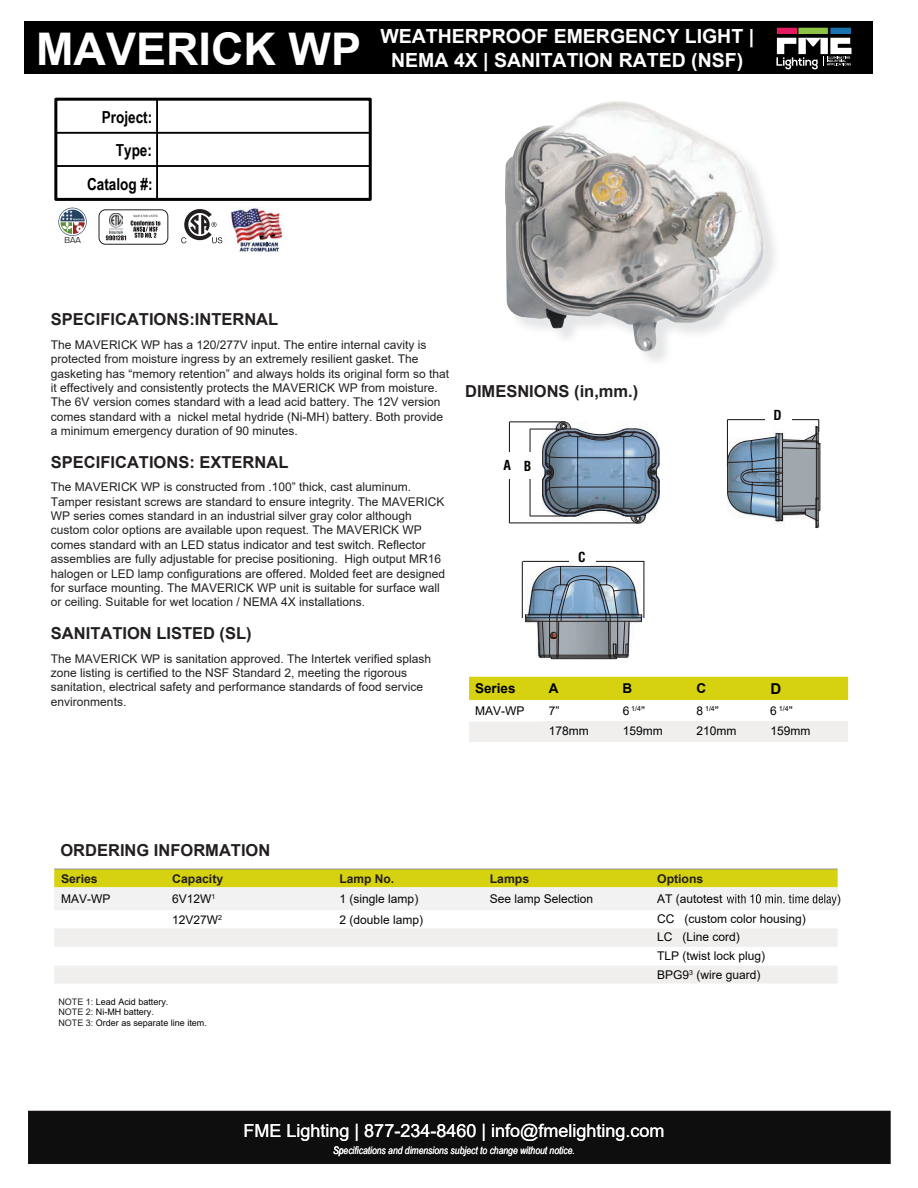
<style>
.page{position:relative;width:918px;height:1188px;background:#fff}
.page>*{position:absolute;margin:0;border:0;box-sizing:border-box;transform-origin:0 0}
.t1{font:700 45px "Arial";color:#fff}
.t2{font:700 19.5px/23.4px "Arial";color:#fff;text-align:center}
.t3{font:18px "Arial";color:#fff}
.t4{font:700 16.5px "Arial";color:#231f20}
.t5{font:700 16.5px/33.2px "Arial Narrow";color:#000;text-align:right}
.t6{font:700 15px "Arial";color:#000}
.t7{font:700 13.5px "Arial";color:#000}
.t8{font:700 condensed 13.5px "Helvetica";color:#040503}
.t9{font:12px/14.4px "Arial";color:#231f20}
.t10{font:12px/18.5px "Arial";color:#040503}
.t11{font:700 12px "Arial";color:#231f20}
.t12{font:12px "Arial";color:#000}
.t13{font:italic 10.5px "Arial Narrow";color:#fff}
.t14{font:9px/10.4px "Arial";color:#040503}
.t15{font:9px "Eurostile";color:#231f20}
.t16{font:7.05px "Arial";color:#000}
.s1{font-size:12px}
.s2{color:#231f20}
</style>
<div class="page">
<svg style="left:54px;top:929px;width:784px;height:54px;fill:#f0efee"></svg>
<hr style="left:650px;top:965px;width:188px;height:1px;background:#fff">
<hr style="left:54px;top:965px;width:111px;height:1px;background:#fff">
<hr style="left:165px;top:965px;width:168px;height:1px;background:#fff">
<hr style="left:333px;top:965px;width:150px;height:1px;background:#fff">
<hr style="left:483px;top:965px;width:167px;height:1px;background:#fff">
<svg style="left:54px;top:869px;width:784px;height:41px"></svg>
<div style="left:469px;top:677px;width:379px;height:23px;background:#d6d210"></div>
<div style="left:469px;top:721px;width:379px;height:21px;background:#f0efee"></div>
<hr style="left:469px;top:721px;width:74px;height:1px;background:#fff">
<svg style="left:542px;top:422px;width:118px;height:101px"></svg>
<hr style="left:509px;top:421px;width:56px;height:1px;background:#211d1e">
<hr style="left:509px;top:522px;width:129px;height:1px;background:#211d1e">
<hr style="left:530px;top:429px;width:34px;height:1px;background:#211d1e">
<hr style="left:530px;top:515px;width:37px;height:2px;background:#211d1e">
<hr style="left:509px;top:422px;width:1px;height:101px;background:#211d1e">
<hr style="left:530px;top:429px;width:1px;height:87px;background:#211d1e">
<svg style="left:525px;top:566px;width:117px;height:93px"></svg>
<hr style="left:522px;top:561px;width:1px;height:57px;background:#211d1e">
<hr style="left:643px;top:561px;width:1px;height:57px;background:#211d1e">
<hr style="left:523px;top:561px;width:121px;height:1px;background:#211d1e">
<svg style="left:727px;top:420px;width:93px;height:108px"></svg>
<hr style="left:727px;top:419px;width:92px;height:1px;background:#211d1e">
<hr style="left:727px;top:420px;width:1px;height:47px;background:#211d1e">
<div style="left:99px;top:210px;width:69px;height:35px;border:1px solid #231f20;border-radius:7px"></div>
<svg style="left:106px;top:215px;width:54px;height:25px"></svg>
<img style="left:109px;top:214px;width:14px;height:19px">
<img style="left:505px;top:101px;width:261px;height:251px">
<svg style="left:58px;top:208px;width:29px;height:28px"></svg>
<div style="left:504px;top:452px;width:11px;height:27px;background:#fff"></div>
<div style="left:525px;top:452px;width:10px;height:27px;background:#fff"></div>
<div style="left:569px;top:553px;width:27px;height:10px;background:#fff"></div>
<div style="left:765px;top:415px;width:27px;height:10px;background:#fff"></div>
<svg style="left:181px;top:209px;width:41px;height:34px"></svg>
<div style="left:24px;top:21px;width:849px;height:52px;background:#000"></div>
<svg style="left:776px;top:27px;width:76px;height:42px"></svg>
<div style="left:54px;top:98px;width:318px;height:103px;border:3px solid #000"></div>
<hr style="left:156px;top:99px;width:2px;height:100px;background:#000">
<hr style="left:56px;top:132px;width:314px;height:2px;background:#000">
<hr style="left:56px;top:165px;width:315px;height:2px;background:#000">
<div style="left:28px;top:1111px;width:862px;height:53px;background:#0f0e0e"></div>
<img style="left:231px;top:206px;width:52px;height:46px">
<h1 class="t1" style="left:36px;top:17px;width:326px">MAVERICK WP</h1>
<h2 class="t2" style="left:380px;top:25px;width:375px">WEATHERPROOF EMERGENCY LIGHT |<br>NEMA 4X | SANITATION RATED (NSF)</h2>
<h3 class="t5" style="left:87px;top:101px;width:67px">Project:<br>Type:<br>Catalog #:</h3>
<p class="t15" style="left:65px;top:236px;width:18px">BAA</p>
<h3 class="t4" style="left:51px;top:308px;width:229px">SPECIFICATIONS:INTERNAL</h3>
<p class="t9" style="left:51px;top:337px;width:400px">The MAVERICK WP has a 120/277V input. The entire internal cavity is protected from moisture ingress by an extremely resilient gasket. The gasketing has “memory retention” and always holds its original form so that it effectively and consistently protects the MAVERICK WP from moisture.<br>The 6V version comes standard with a lead acid battery. The 12V version comes standard with a nickel metal hydride (Ni-MH) battery. Both provide a minimum emergency duration of 90 minutes.</p>
<h3 class="t4" style="left:51px;top:450px;width:239px">SPECIFICATIONS: EXTERNAL</h3>
<p class="t9" style="left:51px;top:480px;width:396px">The MAVERICK WP is constructed from .100” thick, cast aluminum.<br>Tamper resistant screws are standard to ensure integrity. The MAVERICK WP series comes standard in an industrial silver gray color although custom color options are available upon request. The MAVERICK WP comes standard with an LED status indicator and test switch. Reflector assemblies are fully adjustable for precise positioning. High output MR16 halogen or LED lamp configurations are offered. Molded feet are designed for surface mounting. The MAVERICK WP unit is suitable for surface wall or ceiling. Suitable for wet location / NEMA 4X installations.</p>
<h3 class="t4" style="left:51px;top:621px;width:202px">SANITATION LISTED (SL)</h3>
<p class="t9" style="left:51px;top:651px;width:382px">The MAVERICK WP is sanitation approved. The Intertek verified splash zone listing is certified to the NSF Standard 2, meeting the rigorous sanitation, electrical safety and performance standards of food service environments.</p>
<h3 class="t4" style="left:465px;top:379px;width:175px">DIMESNIONS (in,mm.)</h3>
<p class="t8" style="left:503px;top:457px;width:29px">A B</p>
<p class="t8" style="left:578px;top:548px;width:9px">C</p>
<p class="t8" style="left:774px;top:406px;width:10px">D</p>
<p class="t7" style="left:475px;top:678px;width:42px">Series</p>
<p class="t7" style="left:549px;top:678px;width:11px">A</p>
<p class="t7" style="left:623px;top:678px;width:11px">B</p>
<p class="t7" style="left:696px;top:678px;width:11px">C</p>
<p class="t6" style="left:770px;top:678px;width:12px">D</p>
<p class="t12" style="left:475px;top:702px;width:51px">MAV-WP</p>
<p class="t12" style="left:549px;top:723px;width:42px">178mm</p>
<p class="t12" style="left:623px;top:723px;width:42px">159mm</p>
<p class="t12" style="left:697px;top:723px;width:42px">210mm</p>
<p class="t12" style="left:770px;top:723px;width:42px">159mm</p>
<p class="t12" style="left:549px;top:703px;width:12px">7”</p>
<p class="t16" style="left:623px;top:704px;width:24px"><span class="s1">6</span> 1/4<span class="s1">”</span></p>
<p class="t16" style="left:696px;top:704px;width:24px"><span class="s1">8</span> 1/4<span class="s1">”</span></p>
<p class="t16" style="left:770px;top:704px;width:24px"><span class="s1">6</span> 1/4<span class="s1">”</span></p>
<h3 class="t4" style="left:60px;top:838px;width:211px">ORDERING INFORMATION</h3>
<p class="t11" style="left:61px;top:870px;width:38px">Series</p>
<p class="t11" style="left:172px;top:870px;width:53px">Capacity</p>
<p class="t11" style="left:340px;top:870px;width:56px">Lamp No.</p>
<p class="t11" style="left:490px;top:870px;width:41px">Lamps</p>
<p class="t11" style="left:657px;top:870px;width:48px">Options</p>
<p class="t10" style="left:61px;top:889px;width:51px">MAV-WP</p>
<p class="t10" style="left:172px;top:889px;width:45px">6V12W<sup>1</sup></p>
<p class="t10" style="left:340px;top:910px;width:85px">2 (double lamp)</p>
<p class="t10" style="left:340px;top:889px;width:80px">1 (single lamp)</p>
<p class="t10" style="left:490px;top:889px;width:105px">See lamp Selection</p>
<p class="t10" style="left:657px;top:889px;width:67px">AT (autotest</p>
<p class="t10" style="left:837px;top:889px;width:5px">)</p>
<p class="t10" style="left:657px;top:909px;width:150px">CC (custom color housing)<br>LC (Line cord)<br>TLP (twist lock plug)</p>
<p class="t10" style="left:172px;top:910px;width:51px">12V27W<sup>2</sup></p>
<p class="t14" style="left:58px;top:996px;width:150px"><span class="s2">NOTE 1:</span> Lead Acid battery.<br><span class="s2">NOTE 2:</span> Ni-MH battery.<br><span class="s2">NOTE 3:</span> Order as separate line item.</p>
<p class="t10" style="left:657px;top:965px;width:105px">BPG9<sup>3</sup> (wire guard)</p>
<h3 class="t3" style="left:244px;top:1118px;width:422px">FME Lighting | 877-234-8460 | info@fmelighting.com</h3>
<p class="t13" style="left:333px;top:1144px;width:243px">Specifications and dimensions subject to change without notice.</p>
</div>
